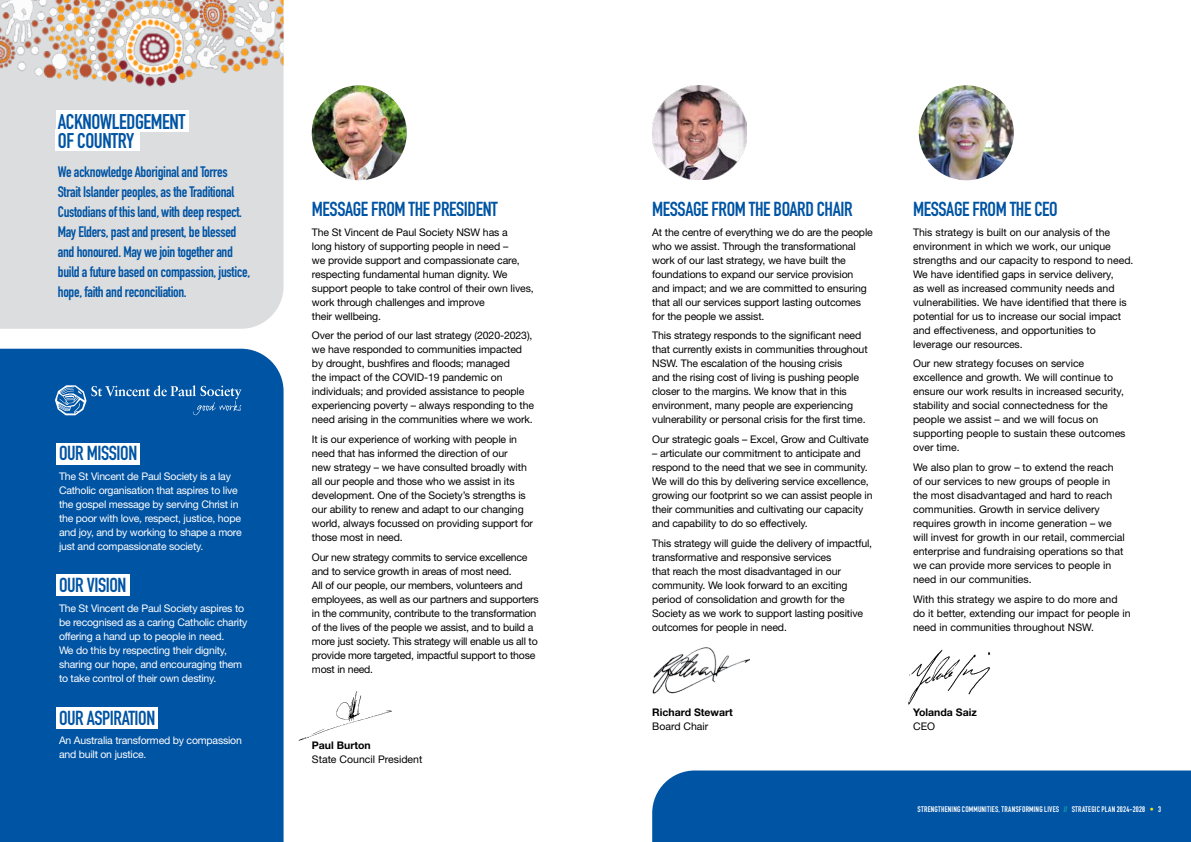
<style>
.page{position:relative;width:1191px;height:842px;background:#fff}
.page>*{position:absolute;margin:0;border:0;box-sizing:border-box;transform-origin:0 0}
.t1{font:700 21px/19px "DIN Condensed";letter-spacing:-.02em;color:#0054a4}
.t2{font:700 20px "DIN Condensed";letter-spacing:-.02em;color:#0054a4}
.t3{font:700 15px/20px "DIN Condensed";letter-spacing:-.02em;color:#0054a4}
.t4{font:10.5px/14px "Helvetica Neue LT Std";letter-spacing:-.01em;color:#000}
.t5{font:10.5px/14px "Helvetica Neue LT Std";letter-spacing:-.02em;color:#fff}
.t6{font:700 10.5px "Helvetica Neue LT Std";color:#000}
.t7{font:700 8px "DIN Condensed";letter-spacing:.025em;color:#fff}
.s1{color:#16b3b1}
.s2{color:#fce50c}
</style>
<div class="page">
<div style="left:0;top:93px;width:283px;height:236px;background:#dcddde"></div>
<div style="left:56px;top:110px;width:133px;height:22px;background:#fff"></div>
<div style="left:56px;top:130px;width:84px;height:21px;background:#fff"></div>
<div style="left:0;top:349px;width:283px;height:493px;background:#0054a4"></div>
<div style="left:652px;top:770px;width:539px;height:72px;background:#0054a4"></div>
<img style="left:0;top:0;width:283px;height:93px">
<svg style="left:55px;top:385px;width:187px;height:30px;background:#266db1"></svg>
<div style="left:57px;top:443px;width:83px;height:21px;background:#fff"></div>
<div style="left:57px;top:574px;width:73px;height:22px;background:#fff"></div>
<div style="left:57px;top:707px;width:101px;height:21px;background:#fff"></div>
<img style="left:312px;top:85px;width:95px;height:95px;border-radius:47px">
<img style="left:918px;top:85px;width:95px;height:95px;border-radius:47px">
<img style="left:298px;top:691px;width:94px;height:50px">
<img style="left:652px;top:648px;width:97px;height:45px">
<img style="left:908px;top:649px;width:83px;height:56px">
<img style="left:652px;top:85px;width:95px;height:95px">
<h1 class="t1" style="left:58px;top:112px;width:129px">ACKNOWLEDGEMENT<br>OF COUNTRY</h1>
<p class="t3" style="left:58px;top:162px;width:194px">We acknowledge Aboriginal and Torres Strait Islander peoples, as the Traditional Custodians of this land, with deep respect.<br>May Elders, past and present, be blessed and honoured. May we join together and build a future based on compassion, justice, hope, faith and reconciliation.</p>
<h2 class="t2" style="left:59px;top:440px;width:80px">OUR MISSION</h2>
<p class="t5" style="left:59px;top:469px;width:184px">The St Vincent de Paul Society is a lay Catholic organisation that aspires to live the gospel message by serving Christ in the poor with love, respect, justice, hope and joy, and by working to shape a more just and compassionate society.</p>
<h2 class="t2" style="left:59px;top:572px;width:69px">OUR VISION</h2>
<p class="t5" style="left:59px;top:601px;width:190px">The St Vincent de Paul Society aspires to be recognised as a caring Catholic charity offering a hand up to people in need.<br>We do this by respecting their dignity, sharing our hope, and encouraging them to take control of their own destiny.</p>
<h2 class="t2" style="left:59px;top:704px;width:98px">OUR ASPIRATION</h2>
<p class="t5" style="left:59px;top:733px;width:184px">An Australia transformed by compassion and built on justice.</p>
<h2 class="t2" style="left:312px;top:196px;width:187px">MESSAGE FROM THE PRESIDENT</h2>
<p class="t4" style="left:312px;top:225px;width:223px">The St Vincent de Paul Society NSW has a<br>long history of supporting people in need –<br>we provide support and compassionate care, respecting fundamental human dignity. We support people to take control of their own lives, work through challenges and improve<br>their wellbeing.</p>
<p class="t4" style="left:312px;top:329px;width:224px">Over the period of our last strategy (2020-2023), we have responded to communities impacted by drought, bushfires and floods; managed<br>the impact of the COVID-19 pandemic on individuals; and provided assistance to people experiencing poverty – always responding to the need arising in the communities where we work.</p>
<p class="t4" style="left:312px;top:432px;width:223px">It is our experience of working with people in need that has informed the direction of our<br>new strategy – we have consulted broadly with all our people and those who we assist in its development. One of the Society’s strengths is our ability to renew and adapt to our changing world, always focussed on providing support for those most in need.</p>
<p class="t4" style="left:312px;top:550px;width:228px">Our new strategy commits to service excellence and to service growth in areas of most need.<br>All of our people, our members, volunteers and employees, as well as our partners and supporters in the community, contribute to the transformation of the lives of the people we assist, and to build a more just society. This strategy will enable us all to provide more targeted, impactful support to those most in need.</p>
<p class="t6" style="left:312px;top:739px;width:60px">Paul Burton</p>
<p class="t4" style="left:312px;top:752px;width:112px">State Council President</p>
<h2 class="t2" style="left:652px;top:196px;width:202px">MESSAGE FROM THE BOARD CHAIR</h2>
<p class="t4" style="left:652px;top:225px;width:222px">At the centre of everything we do are the people who we assist. Through the transformational work of our last strategy, we have built the foundations to expand our service provision and impact; and we are committed to ensuring that all our services support lasting outcomes for the people we assist.</p>
<p class="t4" style="left:652px;top:329px;width:217px">This strategy responds to the significant need that currently exists in communities throughout NSW. The escalation of the housing crisis<br>and the rising cost of living is pushing people closer to the margins. We know that in this environment, many people are experiencing vulnerability or personal crisis for the first time.</p>
<p class="t4" style="left:652px;top:432px;width:218px">Our strategic goals – Excel, Grow and Cultivate</p>
<p class="t4" style="left:652px;top:446px;width:222px">– articulate our commitment to anticipate and respond to the need that we see in community.<br>We will do this by delivering service excellence, growing our footprint so we can assist people in their communities and cultivating our capacity and capability to do so effectively.</p>
<p class="t4" style="left:652px;top:536px;width:221px">This strategy will guide the delivery of impactful, transformative and responsive services<br>that reach the most disadvantaged in our community. We look forward to an exciting period of consolidation and growth for the Society as we work to support lasting positive outcomes for people in need.</p>
<p class="t6" style="left:652px;top:705px;width:82px">Richard Stewart</p>
<p class="t4" style="left:652px;top:719px;width:58px">Board Chair</p>
<h2 class="t2" style="left:913px;top:196px;width:146px">MESSAGE FROM THE CEO</h2>
<p class="t4" style="left:913px;top:225px;width:222px">This strategy is built on our analysis of the environment in which we work, our unique strengths and our capacity to respond to need.<br>We have identified gaps in service delivery,<br>as well as increased community needs and vulnerabilities. We have identified that there is potential for us to increase our social impact and effectiveness, and opportunities to leverage our resources.</p>
<p class="t4" style="left:913px;top:357px;width:214px">Our new strategy focuses on service excellence and growth. We will continue to ensure our work results in increased security, stability and social connectedness for the people we assist – and we will focus on supporting people to sustain these outcomes over time.</p>
<p class="t4" style="left:913px;top:460px;width:213px">We also plan to grow – to extend the reach of our services to new groups of people in the most disadvantaged and hard to reach communities. Growth in service delivery requires growth in income generation – we will invest for growth in our retail, commercial enterprise and fundraising operations so that we can provide more services to people in need in our communities.</p>
<p class="t4" style="left:913px;top:592px;width:219px">With this strategy we aspire to do more and do it better, extending our impact for people in need in communities throughout NSW.</p>
<p class="t6" style="left:913px;top:705px;width:65px">Yolanda Saiz</p>
<p class="t4" style="left:913px;top:719px;width:23px">CEO</p>
<p class="t7" style="left:917px;top:804px;width:245px">STRENGTHENING COMMUNITIES, TRANSFORMING LIVES <span class="s1">//</span> STRATEGIC PLAN 2024-2028 <span class="s2">•</span> 3</p>
</div>
